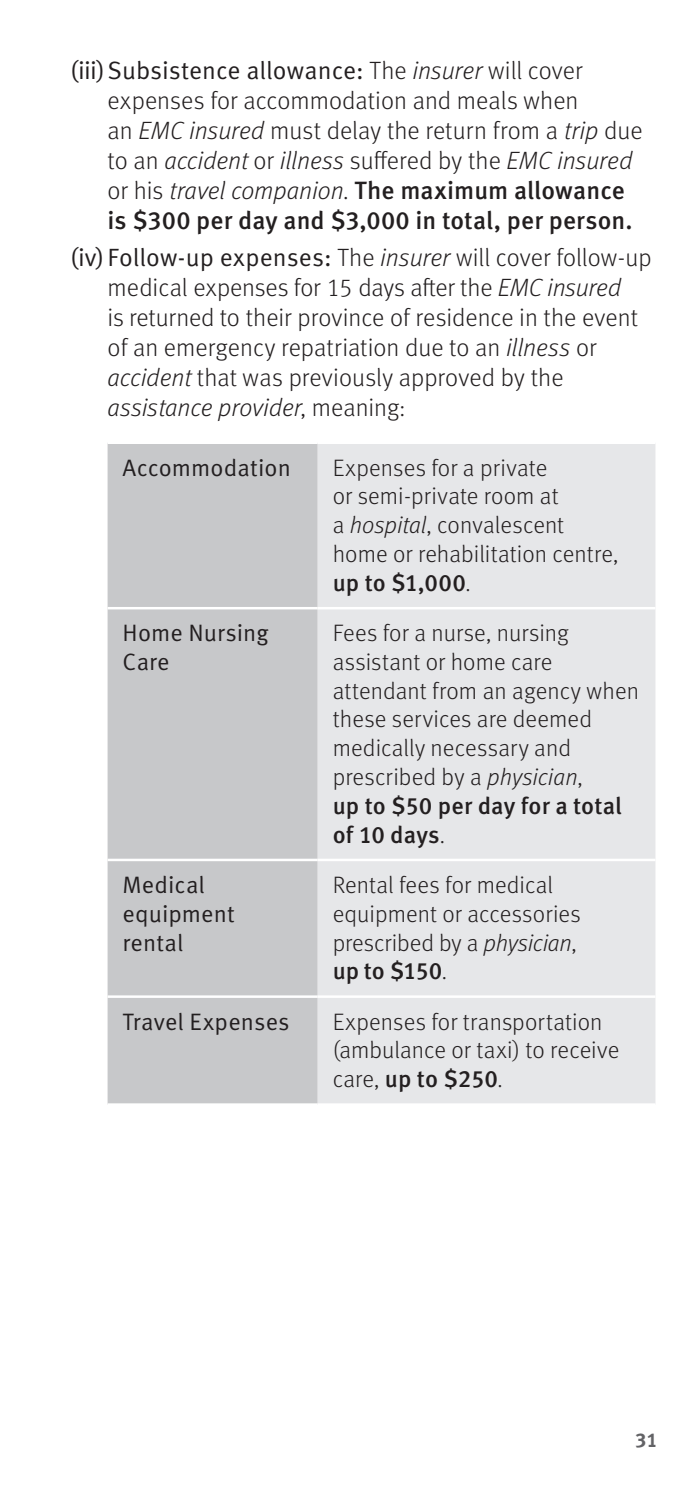
<style>
.page{position:relative;width:698px;height:1508px;background:#fff}
.page>*{position:absolute;margin:0;border:0;box-sizing:border-box;transform-origin:0 0}
.t1{font:300 25px/30px "Meta OT";color:#231f20}
.t2{font:25px "Meta OT Norm";color:#231f20}
.t3{font:300 23.75px/28.8px "Meta OT";letter-spacing:.005em;color:#231f20}
.t4{font:23.75px/28.8px "Meta OT Norm";letter-spacing:.005em;color:#231f20}
.t5{font:700 20px "Meta OT";color:#636366}
.s1{font-family:"Meta OT";font-weight:300}
.s2{font-family:"Meta OT";font-weight:300;font-style:italic}
.s3{font-style:italic}
.s4{font-weight:500}
</style>
<div class="page">
<div style="left:108px;top:444px;width:210px;height:659px;background:#c7c8ca"></div>
<div style="left:318px;top:444px;width:337px;height:659px;background:#e6e7e9"></div>
<hr style="left:108px;top:607px;width:210px;height:2px;background:#fff">
<hr style="left:318px;top:607px;width:337px;height:2px;background:#fff">
<hr style="left:108px;top:858px;width:210px;height:3px;background:#fff">
<hr style="left:318px;top:858px;width:337px;height:3px;background:#fff">
<hr style="left:108px;top:995px;width:210px;height:3px;background:#fff">
<hr style="left:318px;top:995px;width:337px;height:3px;background:#fff">
<p class="t2" style="left:70px;top:55px;width:514px">(iii)Subsistence allowance: <span class="s1">The</span> <span class="s2">insurer</span> <span class="s1">will cover</span></p>
<p class="t1" style="left:108px;top:86px;width:536px">expenses for accommodation and meals when<br>an <span class="s3">EMC insured</span> must delay the return from a <span class="s3">trip</span> due to an <span class="s3">accident</span> or <span class="s3">illness</span> suffered by the <span class="s3">EMC insured </span>or his <span class="s3">travel companion</span>. <span class="s4">The maximum allowance is $300 per day and $3,000 in total, per person.</span></p>
<p class="t2" style="left:70px;top:243px;width:583px">(iv) Follow-up expenses: <span class="s1">The</span> <span class="s2">insurer</span> <span class="s1">will cover follow-up</span></p>
<p class="t1" style="left:108px;top:273px;width:532px">medical expenses for 15 days after the <span class="s3">EMC insured </span>is returned to their province of residence in the event of an emergency repatriation due to an <span class="s3">illness</span> or <span class="s3">accident</span> that was previously approved by the <span class="s3">assistance provider</span>, meaning:</p>
<p class="t4" style="left:122px;top:453px;width:170px">Accommodation</p>
<p class="t3" style="left:332px;top:453px;width:287px">Expenses for a private<br>or semi-private room at<br>a <span class="s3">hospital</span>, convalescent home or rehabilitation centre, <span class="s4">up to $1,000</span>.</p>
<p class="t4" style="left:122px;top:619px;width:147px">Home Nursing<br>Care</p>
<p class="t3" style="left:332px;top:619px;width:308px">Fees for a nurse, nursing assistant or home care attendant from an agency when these services are deemed medically necessary and prescribed by a <span class="s3">physician</span>,<br><span class="s4">up to $50 per day for a total of 10 days</span>.</p>
<p class="t4" style="left:122px;top:870px;width:114px">Medical equipment rental</p>
<p class="t3" style="left:332px;top:871px;width:249px">Rental fees for medical equipment or accessories prescribed by a <span class="s3">physician</span>, <span class="s4">up to $150</span>.</p>
<p class="t4" style="left:122px;top:1007px;width:169px">Travel Expenses</p>
<p class="t3" style="left:332px;top:1007px;width:288px">Expenses for transportation (ambulance or taxi) to receive care, <span class="s4">up to $250</span>.</p>
<p class="t5" style="left:635px;top:1427px;width:24px">31</p>
</div>
